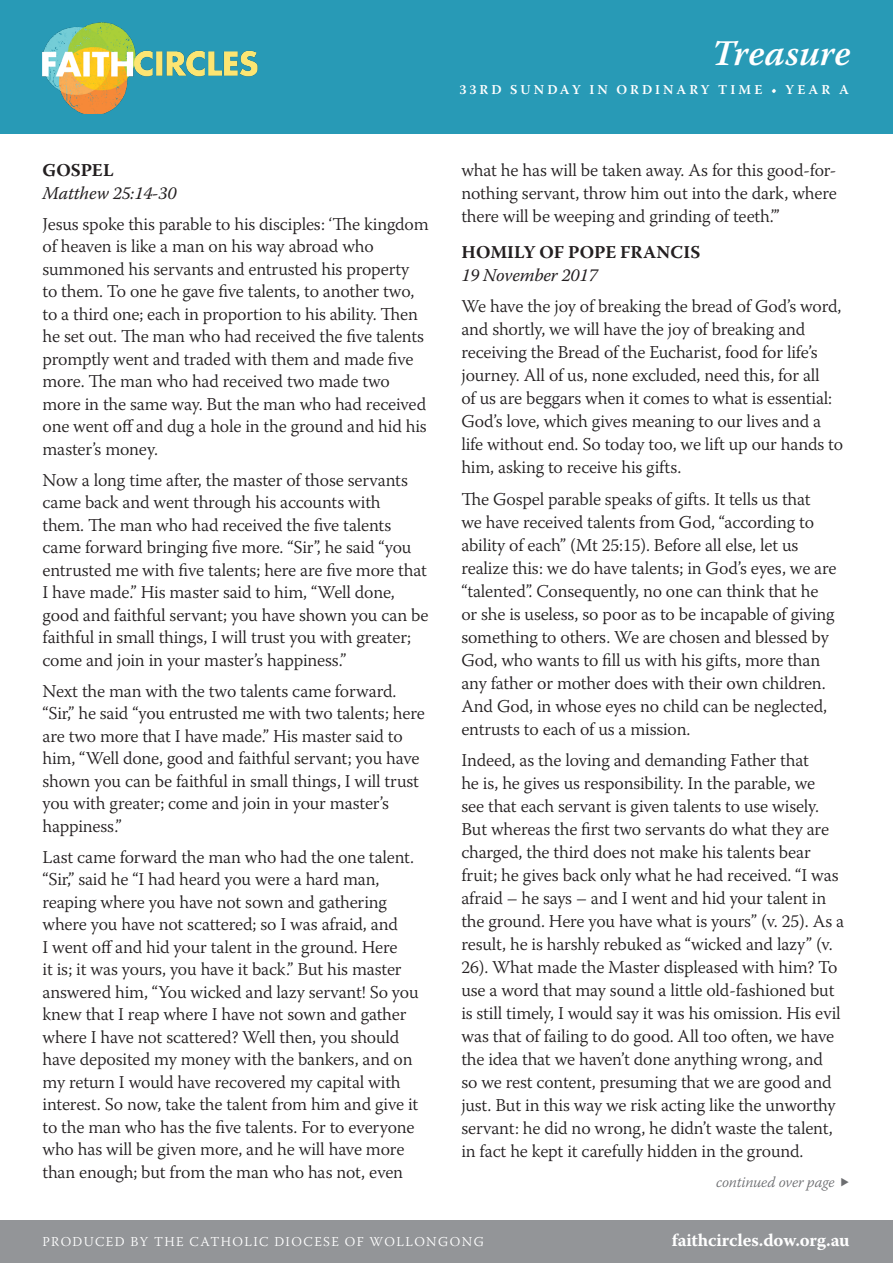
<style>
.page{position:relative;width:893px;height:1263px;background:#fff}
.page>*{position:absolute;margin:0;border:0;box-sizing:border-box;transform-origin:0 0}
._01_TITLE{font:italic 600 36px "Warnock Pro";letter-spacing:.005em;color:#fff}
._03_BODY{font:300 18px/22.5px "Warnock Pro";letter-spacing:-.01em;color:#231f20}
.HEADING_2{font:italic 18px "Warnock Pro";letter-spacing:-.01em;color:#231f20}
.HEADING_1{font:700 18px "Warnock Pro";color:#231f20}
.t1{font:700 18px "Warnock Pro";letter-spacing:-.01em;color:#fff}
.BODY{font:italic 300 15px "Warnock Pro";letter-spacing:-.01em;color:#6c6d70}
.t2{font:300 13.5px "Warnock Pro";letter-spacing:.1em;color:#fff}
._02_WEEK{font:600 13.5px "Warnock Pro";letter-spacing:.23em;color:#fff}
</style>
<div class="page">
<div style="left:0;top:0;width:893px;height:134px;background:#289ab6"></div>
<div style="left:0;top:1220px;width:893px;height:43px;background:#939598"></div>
<img style="left:43px;top:23px;width:215px;height:91px">
<p class="HEADING_1" style="left:43px;top:159px;width:72px">GOSPEL</p>
<p class="HEADING_2" style="left:43px;top:182px;width:136px">Matthew 25:14-30</p>
<p class="_03_BODY" style="left:43px;top:212px;width:388px">Jesus spoke this parable to his disciples: ‘The kingdom of heaven is like a man on his way abroad who summoned his servants and entrusted his property<br>to them. To one he gave five talents, to another two, to a third one; each in proportion to his ability. Then he set out. The man who had received the five talents promptly went and traded with them and made five more. The man who had received two made two more in the same way. But the man who had received one went off and dug a hole in the ground and hid his master’s money.</p>
<p class="_03_BODY" style="left:43px;top:468px;width:388px">Now a long time after, the master of those servants came back and went through his accounts with<br>them. The man who had received the five talents came forward bringing five more. “Sir”, he said “you entrusted me with five talents; here are five more that I have made.” His master said to him, “Well done, good and faithful servant; you have shown you can be faithful in small things, I will trust you with greater; come and join in your master’s happiness.”</p>
<p class="_03_BODY" style="left:43px;top:679px;width:384px">Next the man with the two talents came forward. “Sir,” he said “you entrusted me with two talents; here are two more that I have made.” His master said to him, “Well done, good and faithful servant; you have shown you can be faithful in small things, I will trust you with greater; come and join in your master’s happiness.”</p>
<p class="_03_BODY" style="left:43px;top:845px;width:378px">Last came forward the man who had the one talent. “Sir,” said he “I had heard you were a hard man, reaping where you have not sown and gathering where you have not scattered; so I was afraid, and<br>I went off and hid your talent in the ground. Here<br>it is; it was yours, you have it back.” But his master answered him, “You wicked and lazy servant! So you knew that I reap where I have not sown and gather where I have not scattered? Well then, you should have deposited my money with the bankers, and on my return I would have recovered my capital with interest. So now, take the talent from him and give it to the man who has the five talents. For to everyone who has will be given more, and he will have more than enough; but from the man who has not, even</p>
<p class="_01_TITLE" style="left:712px;top:31px;width:140px">Treasure</p>
<p class="_02_WEEK" style="left:460px;top:82px;width:391px">33RD SUNDAY IN ORDINARY TIME • YEAR A</p>
<p class="_03_BODY" style="left:461px;top:159px;width:377px;line-height:23px;text-align:justify">what he has will be taken away. As for this good-for&shy;nothing servant, throw him out into the dark, where there will be weeping and grinding of teeth.”’</p>
<p class="HEADING_1" style="left:461px;top:241px;width:240px">HOMILY OF POPE FRANCIS</p>
<p class="HEADING_2" style="left:461px;top:264px;width:138px">19 November 2017</p>
<p class="_03_BODY" style="left:461px;top:295px;width:383px;line-height:23px">We have the joy of breaking the bread of God’s word, and shortly, we will have the joy of breaking and receiving the Bread of the Eucharist, food for life’s journey. All of us, none excluded, need this, for all<br>of us are beggars when it comes to what is essential:<br>God’s love, which gives meaning to our lives and a life without end. So today too, we lift up our hands to him, asking to receive his gifts.</p>
<p class="_03_BODY" style="left:461px;top:487px;width:377px;line-height:23px">The Gospel parable speaks of gifts. It tells us that<br>we have received talents from God, “according to ability of each” (Mt 25:15). Before all else, let us realize this: we do have talents; in God’s eyes, we are “talented”. Consequently, no one can think that he or she is useless, so poor as to be incapable of giving something to others. We are chosen and blessed by God, who wants to fill us with his gifts, more than any father or mother does with their own children.<br>And God, in whose eyes no child can be neglected, entrusts to each of us a mission.</p>
<p class="_03_BODY" style="left:461px;top:748px;width:384px;line-height:23px">Indeed, as the loving and demanding Father that<br>he is, he gives us responsibility. In the parable, we<br>see that each servant is given talents to use wisely.<br>But whereas the first two servants do what they are charged, the third does not make his talents bear fruit; he gives back only what he had received. “I was afraid – he says – and I went and hid your talent in the ground. Here you have what is yours” (v. 25). As a result, he is harshly rebuked as “wicked and lazy” (v.<br>26). What made the Master displeased with him? To use a word that may sound a little old-fashioned but is still timely, I would say it was his omission. His evil was that of failing to do good. All too often, we have the idea that we haven’t done anything wrong, and<br>so we rest content, presuming that we are good and just. But in this way we risk acting like the unworthy servant: he did no wrong, he didn’t waste the talent, in fact he kept it carefully hidden in the ground.</p>
<p class="BODY" style="left:716px;top:1173px;width:120px">continued over page</p>
<p class="t2" style="left:43px;top:1233px;width:443px">PRODUCED BY THE CATHOLIC DIOCESE OF WOLLONGONG</p>
<p class="t1" style="left:672px;top:1229px;width:179px">faithcircles.dow.org.au</p>
</div>
